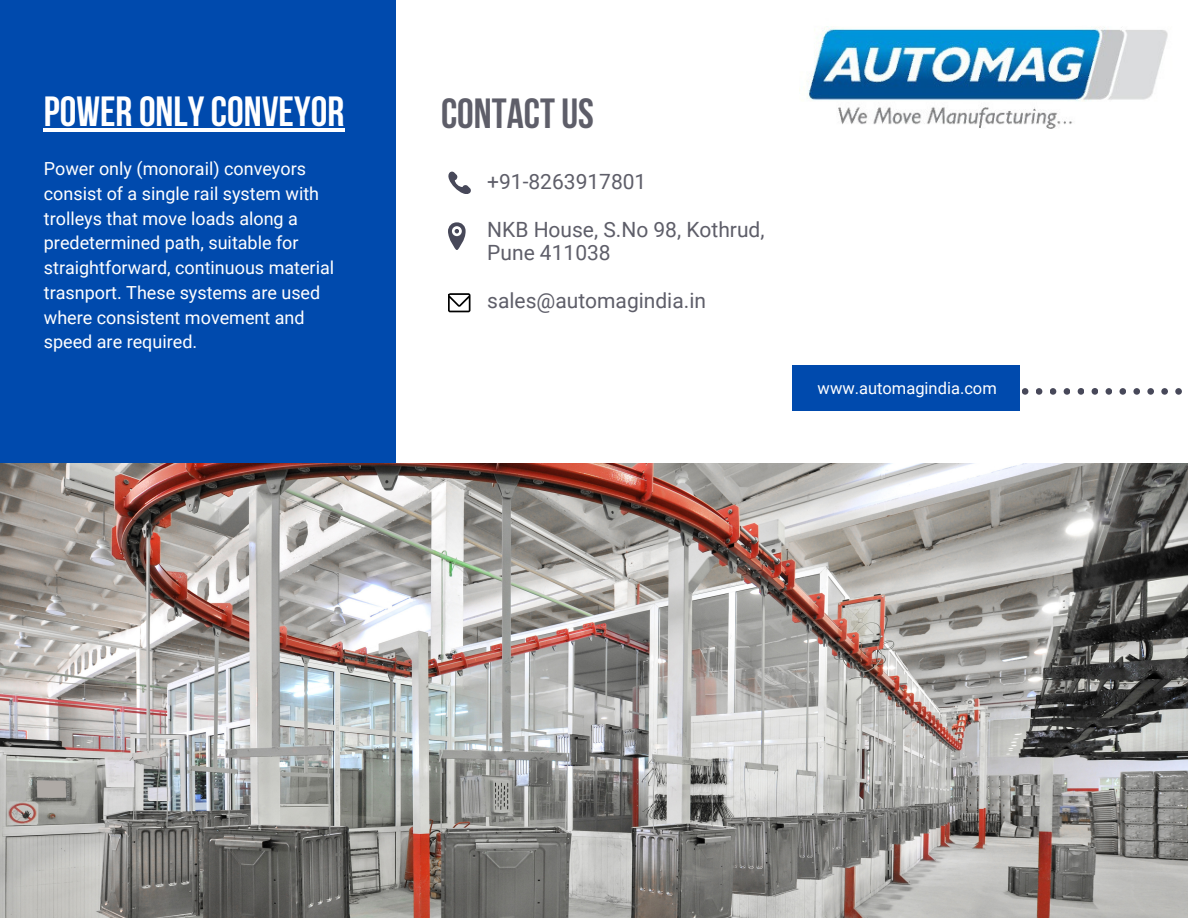
<style>
.page{position:relative;width:1188px;height:918px;background:#fff}
.page>*{position:absolute;margin:0;border:0;box-sizing:border-box;transform-origin:0 0}
.t1{font:700 42px "Bebas Neue";color:#fff}
.t2{font:700 42px "Bebas Neue";color:#5e5e69}
.t3{font:21px/23.7px "Roboto";color:#5e5e69}
.t4{font:18px/24.8px "Roboto";color:#fff}
.t5{font:16.5px "Roboto";color:#fff}
</style>
<div class="page">
<div style="left:0;top:0;width:395px;height:472px;background:#004aad"></div>
<hr style="left:44px;top:129px;width:253px;height:3px;background:#fff">
<svg style="left:448px;top:293px;width:22px;height:19px"></svg>
<svg style="left:448px;top:172px;width:23px;height:22px"></svg>
<svg style="left:451px;top:242px;width:12px;height:8px"></svg>
<svg style="left:448px;top:222px;width:18px;height:20px"></svg>
<div style="left:792px;top:365px;width:228px;height:46px;background:#004aad"></div>
<svg style="left:1014px;top:380px;width:13px;height:22px"></svg>
<svg style="left:1027px;top:388px;width:14px;height:7px"></svg>
<svg style="left:1041px;top:388px;width:15px;height:7px"></svg>
<svg style="left:1056px;top:388px;width:13px;height:7px"></svg>
<svg style="left:1069px;top:388px;width:14px;height:7px"></svg>
<svg style="left:1083px;top:388px;width:15px;height:7px"></svg>
<svg style="left:1105px;top:388px;width:6px;height:7px"></svg>
<svg style="left:1111px;top:388px;width:14px;height:7px"></svg>
<svg style="left:1125px;top:388px;width:13px;height:7px"></svg>
<svg style="left:1138px;top:388px;width:15px;height:7px"></svg>
<svg style="left:1153px;top:388px;width:14px;height:7px"></svg>
<svg style="left:1167px;top:388px;width:15px;height:7px"></svg>
<img style="left:799px;top:26px;width:369px;height:103px">
<img style="left:0;top:464px;width:1188px;height:454px">
<hr style="left:44px;top:128px;width:300px;height:3px;background:#fff">
<p class="t1" style="left:44px;top:94px;width:302px">POWER ONLYCONVEYOR</p>
<h1 class="t2" style="left:441px;top:96px;width:154px">CONTACTUS</h1>
<h3 class="t4" style="left:44px;top:157px;width:292px">Power only (monorail) conveyors consist of a single rail system with trolleys that move loads along a predetermined path, suitable for straightforward, continuous material trasnport. These systems are used where consistent movement and speed are required.</h3>
<h3 class="t3" style="left:487px;top:170px;width:161px">+91-8263917801</h3>
<h3 class="t3" style="left:487px;top:218px;width:279px">NKB House, S.No 98, Kothrud,<br>Pune 411038</h3>
<p class="t3" style="left:487px;top:289px;width:220px">sales@automagindia.in</p>
<p class="t5" style="left:818px;top:379px;width:181px">www.automagindia.com</p>
</div>
